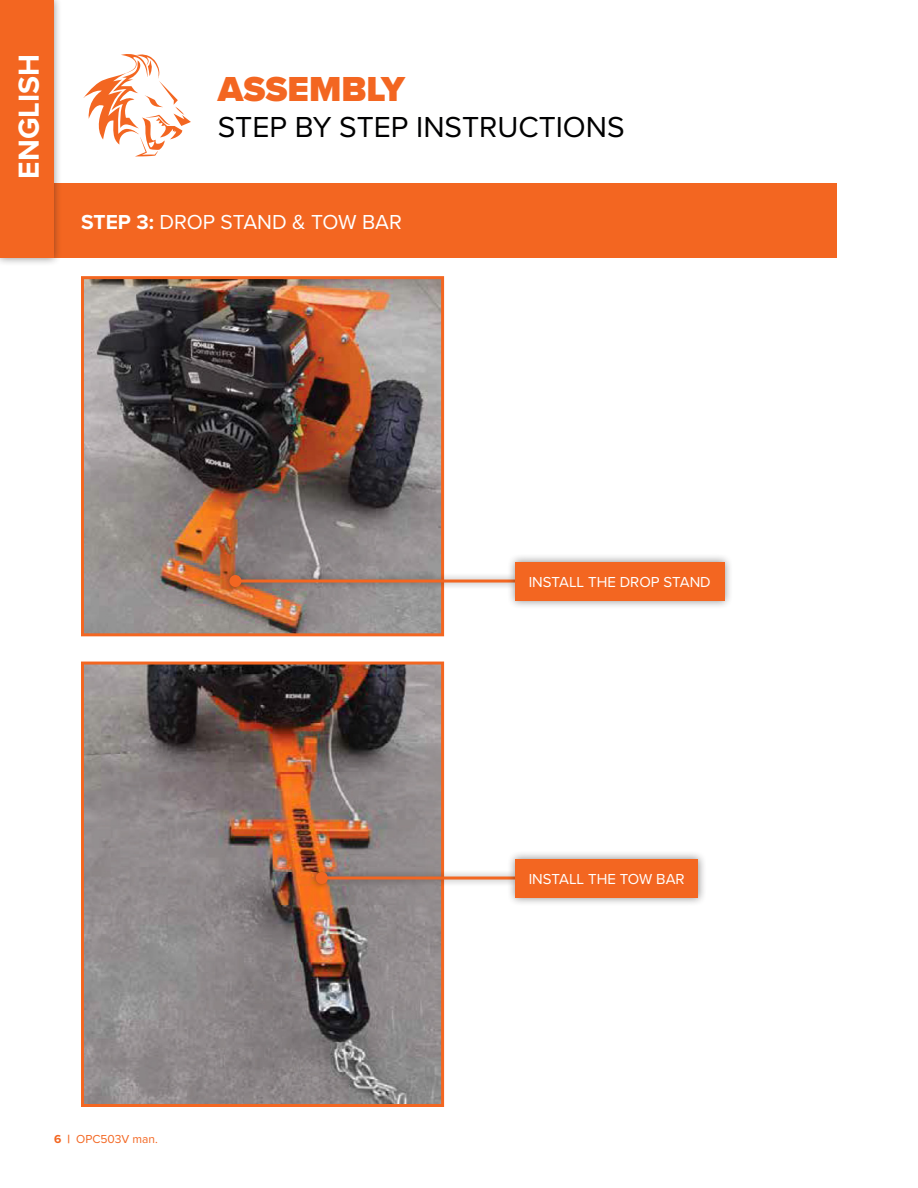
<style>
.page{position:relative;width:918px;height:1188px;background:#fff}
.page>*{position:absolute;margin:0;border:0;box-sizing:border-box;transform-origin:0 0}
.t1{font:900 36px "Proxima Nova";color:#f36621}
.t2{font:30px "Proxima Nova";color:#000001}
.t3{font:700 30px "Proxima Nova";color:#fff}
.t4{font:21px "Proxima Nova";color:#fff}
.t5{font:15px "Proxima Nova";color:#fff}
.t6{font:12px "Proxima Nova";color:#f36621}
.s1{font-weight:700}
</style>
<div class="page">
<svg style="left:84px;top:54px;width:107px;height:102px"></svg>
<div style="left:0;top:183px;width:837px;height:75px;background:#f36621"></div>
<img style="left:85px;top:280px;width:355px;height:352px">
<div style="left:81px;top:276px;width:363px;height:360px;border:3px solid #f36621"></div>
<img style="left:85px;top:666px;width:355px;height:437px">
<div style="left:81px;top:662px;width:363px;height:445px;border:3px solid #f36621"></div>
<div style="left:222px;top:568px;width:300px;height:26px;background:#231f20;opacity:.5"></div>
<hr style="left:235px;top:580px;width:280px;height:3px;background:#f36621">
<div style="left:229px;top:575px;width:12px;height:12px;background:#f36621;border-radius:50%"></div>
<div style="left:309px;top:865px;width:213px;height:26px;background:#231f20;opacity:.5"></div>
<hr style="left:322px;top:877px;width:193px;height:3px;background:#f36621">
<div style="left:316px;top:872px;width:12px;height:12px;background:#f36621;border-radius:50%"></div>
<div style="left:507px;top:553px;width:226px;height:56px;background:#231f20;opacity:.5"></div>
<div style="left:515px;top:562px;width:209px;height:38px;background:#f36621"></div>
<div style="left:507px;top:850px;width:200px;height:56px;background:#231f20;opacity:.5"></div>
<div style="left:515px;top:859px;width:183px;height:38px;background:#f36621"></div>
<div style="left:0;top:0;width:62px;height:266px;background:#231f20;opacity:.5"></div>
<div style="left:0;top:0;width:54px;height:258px;background:#f36621"></div>
<h2 class="t3" style="left:6px;top:179px;width:126px;rotate:-90deg">ENGLISH</h2>
<h1 class="t1" style="left:218px;top:63px;width:189px">ASSEMBLY</h1>
<h2 class="t2" style="left:218px;top:105px;width:408px">STEP BY STEP INSTRUCTIONS</h2>
<h3 class="t4" style="left:81px;top:206px;width:322px"><span class="s1">STEP 3:</span> DROP STAND &amp; TOW BAR</h3>
<p class="t6" style="left:54px;top:1131px;width:105px"><span class="s1">6 |</span> OPC503V man.</p>
<p class="t5" style="left:529px;top:571px;width:184px">INSTALL THE DROP STAND</p>
<p class="t5" style="left:529px;top:868px;width:157px">INSTALL THE TOW BAR</p>
</div>
